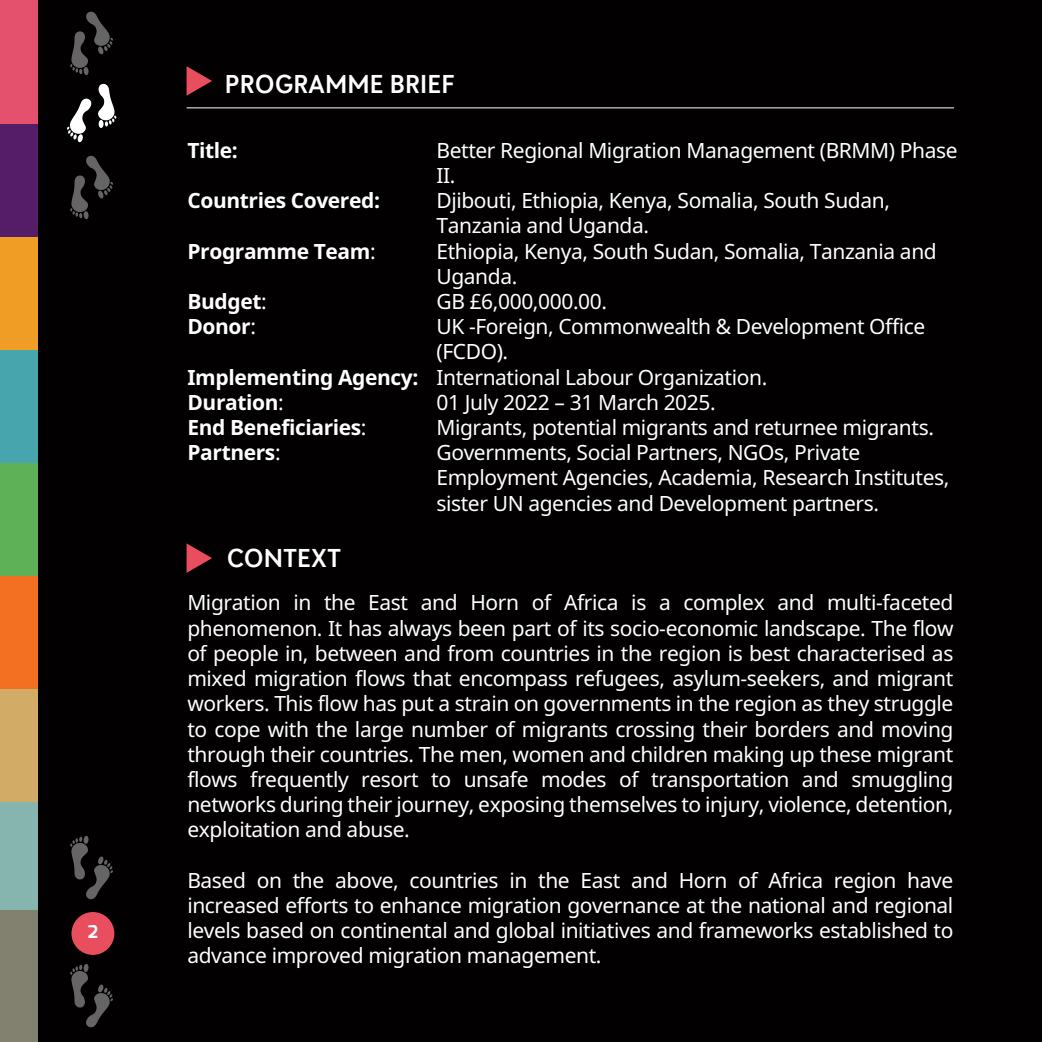
<style>
.page{position:relative;width:1042px;height:1042px;background:#020000}
.page>*{position:absolute;margin:0;border:0;box-sizing:border-box;transform-origin:0 0}
.t1{font:600 26.25px "Infoma";color:#fff}
.t2{font:21px/25.2px "Noto Sans";letter-spacing:-.02em;color:#fff;text-align:justify}
.t3{font:700 21px/25.2px "Noto Sans";letter-spacing:-.02em;color:#fff}
.t4{font:700 17.5px "Exo";color:#fff}
.s1{font-weight:400}
</style>
<div class="page">
<svg style="left:70px;top:11px;width:43px;height:63px"></svg>
<svg style="left:67px;top:98px;width:25px;height:44px"></svg>
<svg style="left:98px;top:84px;width:18px;height:43px"></svg>
<div style="left:99px;top:120px;width:5px;height:8px;background:#fff;border-radius:50%"></div>
<div style="left:83px;top:211px;width:6px;height:8px;background:#5d5c5c;border-radius:50%"></div>
<svg style="left:70px;top:155px;width:43px;height:63px"></svg>
<svg style="left:70px;top:964px;width:43px;height:64px"></svg>
<div style="left:83px;top:835px;width:6px;height:9px;background:#080707;border-radius:50%"></div>
<svg style="left:70px;top:836px;width:43px;height:64px"></svg>
<div style="left:0;top:0;width:37px;height:124px;background:#e4516c"></div>
<div style="left:0;top:124px;width:37px;height:113px;background:#551d68"></div>
<div style="left:0;top:237px;width:37px;height:113px;background:#f09d25"></div>
<div style="left:0;top:350px;width:37px;height:113px;background:#47a5ae"></div>
<div style="left:0;top:463px;width:37px;height:113px;background:#5fb158"></div>
<div style="left:0;top:576px;width:37px;height:113px;background:#f36f21"></div>
<div style="left:0;top:689px;width:37px;height:114px;background:#d2ab67"></div>
<div style="left:0;top:803px;width:37px;height:113px;background:#86b5b0"></div>
<div style="left:0;top:910px;width:37px;height:132px;background:#82816f"></div>
<div style="left:71px;top:912px;width:43px;height:43px;background:#e84e5e;border-radius:50%"></div>
<hr style="left:187px;top:107px;width:767px;height:1px;background:#fff">
<svg style="left:187px;top:66px;width:25px;height:30px"></svg>
<svg style="left:187px;top:543px;width:25px;height:30px"></svg>
<p class="t4" style="left:88px;top:920px;width:12px">2</p>
<p class="t1" style="left:225px;top:65px;width:232px">PROGRAMME BRIEF</p>
<p class="t3" style="left:187px;top:138px;width:52px">Title:</p>
<p class="t3" style="left:187px;top:188px;width:194px">Countries Covered:</p>
<p class="t3" style="left:187px;top:239px;width:190px">Programme Team<span class="s1">:</span></p>
<p class="t3" style="left:187px;top:289px;width:81px">Budget<span class="s1">:<br></span>Donor<span class="s1">:</span></p>
<p class="t3" style="left:187px;top:365px;width:232px">Implementing Agency:<br>Duration<span class="s1">:<br></span>End Beneficiaries<span class="s1">:<br></span>Partners<span class="s1">:</span></p>
<p class="t1" style="left:227px;top:540px;width:116px">CONTEXT</p>
<p class="t2" style="left:436px;top:138px;width:523px;text-align:left">Better Regional Migration Management (BRMM) Phase II.<br>Djibouti, Ethiopia, Kenya, Somalia, South Sudan, Tanzania and Uganda.<br>Ethiopia, Kenya, South Sudan, Somalia, Tanzania and Uganda.<br>GB £6,000,000.00.<br>UK -Foreign, Commonwealth &amp; Development Office (FCDO).<br>International Labour Organization.<br>01 July 2022 – 31 March 2025.<br>Migrants, potential migrants and returnee migrants.<br>Governments, Social Partners, NGOs, Private Employment Agencies, Academia, Research Institutes, sister UN agencies and Development partners.</p>
<p class="t2" style="left:187px;top:591px;width:767px">Migration in the East and Horn of Africa is a complex and multi-faceted phenomenon. It has always been part of its socio-economic landscape. The flow of people in, between and from countries in the region is best characterised as mixed migration flows that encompass refugees, asylum-seekers, and migrant workers. This flow has put a strain on governments in the region as they struggle to cope with the large number of migrants crossing their borders and moving through their countries. The men, women and children making up these migrant flows frequently resort to unsafe modes of transportation and smuggling networks during their journey, exposing themselves to injury, violence, detention, exploitation and abuse.</p>
<p class="t2" style="left:187px;top:868px;width:767px">Based on the above, countries in the East and Horn of Africa region have increased efforts to enhance migration governance at the national and regional levels based on continental and global initiatives and frameworks established to advance improved migration management.</p>
</div>
